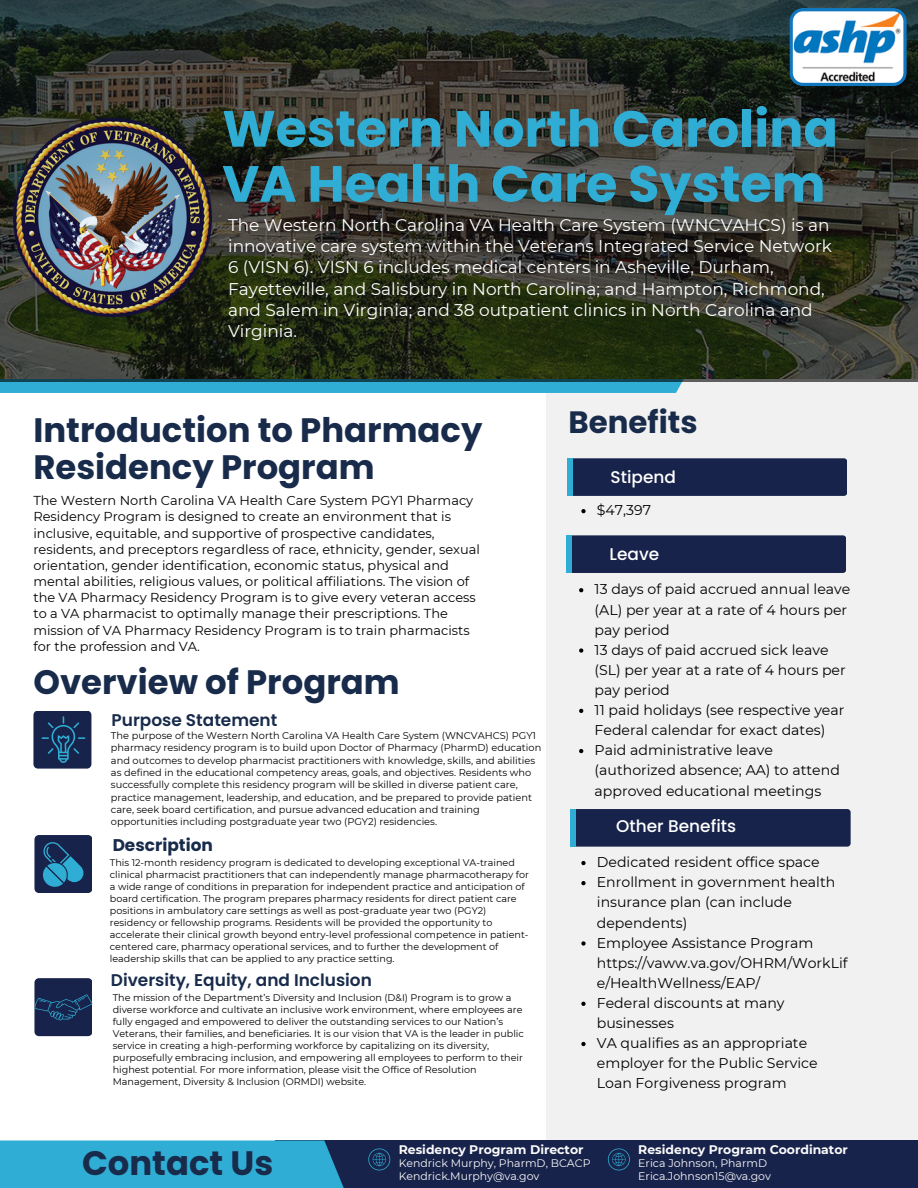
<style>
.page{position:relative;width:918px;height:1188px;background:#fff}
.page>*{position:absolute;margin:0;border:0;box-sizing:border-box;transform-origin:0 0}
.t1{font:700 50.85px/55.1px "Poppins";color:#30add4}
.t2{font:700 33.9px/37px "Poppins";color:#182b4b}
.t3{font:700 30.9px "Poppins";color:#182b4b}
.t4{font:16.95px/21.1px "Montserrat";color:#fff}
.t5{font:600 16.95px "Poppins";color:#182b4b}
.t6{font:500 16.95px "Poppins";color:#fff}
.t7{font:700 16.95px "Poppins";color:#182b4b}
.t8{font:14.1px/20.1px "Montserrat";color:#000}
.t9{font:12.9px/16.2px "Montserrat";color:#000}
.t10{font:700 12.45px "Montserrat";color:#fafafa}
.t11{font:10.95px "Montserrat";color:#fafafa}
.t12{font:9.75px/12.3px "Montserrat";color:#000}
.t13{font:9.6px/12px "Montserrat";color:#000}
</style>
<div class="page">
<div style="left:546px;top:0;width:372px;height:1188px;background:#f1f1f1"></div>
<div style="left:275px;top:1141px;width:643px;height:47px;background:#18234b"></div>
<svg style="left:0;top:1140px;width:478px;height:48px;fill:#30add4"></svg>
<svg style="left:368px;top:1148px;width:22px;height:22px"></svg>
<svg style="left:0;top:381px;width:907px;height:12px;fill:#30add4"></svg>
<svg style="left:0;top:0;width:918px;height:381px;background:#313429"></svg>
<svg style="left:608px;top:1148px;width:22px;height:22px"></svg>
<div style="left:571px;top:809px;width:280px;height:38px;background:#18234b;border-radius:3px"></div>
<div style="left:571px;top:809px;width:5px;height:38px;background:#30add4"></div>
<div style="left:566px;top:535px;width:280px;height:38px;background:#18234b;border-radius:3px"></div>
<div style="left:566px;top:535px;width:6px;height:38px;background:#30add4"></div>
<div style="left:567px;top:458px;width:280px;height:38px;background:#18234b;border-radius:3px"></div>
<div style="left:567px;top:458px;width:6px;height:38px;background:#30add4"></div>
<img style="left:14px;top:118px;width:198px;height:198px">
<svg style="left:789px;top:8px;width:117px;height:78px"></svg>
<svg style="left:33px;top:711px;width:58px;height:58px;background:#1e345b"></svg>
<svg style="left:34px;top:978px;width:58px;height:58px;background:#1c2e55"></svg>
<svg style="left:34px;top:835px;width:58px;height:58px;background:#20486f"></svg>
<svg style="left:581px;top:861px;width:5px;height:4px"></svg>
<svg style="left:581px;top:881px;width:5px;height:4px"></svg>
<svg style="left:581px;top:941px;width:5px;height:5px"></svg>
<svg style="left:581px;top:1002px;width:5px;height:4px"></svg>
<svg style="left:581px;top:1042px;width:5px;height:4px"></svg>
<svg style="left:581px;top:509px;width:5px;height:4px"></svg>
<svg style="left:579px;top:588px;width:4px;height:4px"></svg>
<svg style="left:579px;top:648px;width:4px;height:5px"></svg>
<svg style="left:579px;top:709px;width:4px;height:4px"></svg>
<svg style="left:579px;top:749px;width:4px;height:4px"></svg>
<p class="t1" style="left:222px;top:101px;width:617px">Western North Carolina<br>VA Health Care System</p>
<p class="t4" style="left:228px;top:214px;width:605px">The Western North Carolina VA Health Care System (WNCVAHCS) is an innovative care system within the Veterans Integrated Service Network 6 (VISN 6). VISN 6 includes medical centers in Asheville, Durham, Fayetteville, and Salisbury in North Carolina; and Hampton, Richmond, and Salem in Virginia; and 38 outpatient clinics in North Carolina and Virginia.</p>
<p class="t2" style="left:33px;top:412px;width:450px">Introduction to Pharmacy<br>Residency Program</p>
<p class="t9" style="left:33px;top:493px;width:448px">The Western North Carolina VA Health Care System PGY1 Pharmacy Residency Program is designed to create an environment that is inclusive, equitable, and supportive of prospective candidates, residents, and preceptors regardless of race, ethnicity, gender, sexual orientation, gender identification, economic status, physical and mental abilities, religious values, or political affiliations. The vision of the VA Pharmacy Residency Program is to give every veteran access to a VA pharmacist to optimally manage their prescriptions. The mission of VA Pharmacy Residency Program is to train pharmacists for the profession and VA.</p>
<p class="t2" style="left:33px;top:663px;width:368px">Overview of Program</p>
<p class="t5" style="left:112px;top:709px;width:167px">Purpose Statement</p>
<p class="t12" style="left:111px;top:730px;width:432px">The purpose of the Western North Carolina VA Health Care System (WNCVAHCS) PGY1 pharmacy residency program is to build upon Doctor of Pharmacy (PharmD) education and outcomes to develop pharmacist practitioners with knowledge, skills, and abilities as defined in the educational competency areas, goals, and objectives. Residents who successfully complete this residency program will be skilled in diverse patient care, practice management, leadership, and education, and be prepared to provide patient care, seek board certification, and pursue advanced education and training opportunities including postgraduate year two (PGY2) residencies.</p>
<p class="t7" style="left:113px;top:833px;width:102px">Description</p>
<p class="t13" style="left:110px;top:856px;width:421px">This 12-month residency program is dedicated to developing exceptional VA-trained clinical pharmacist practitioners that can independently manage pharmacotherapy for a wide range of conditions in preparation for independent practice and anticipation of board certification. The program prepares pharmacy residents for direct patient care positions in ambulatory care settings as well as post-graduate year two (PGY2) residency or fellowship programs. Residents will be provided the opportunity to accelerate their clinical growth beyond entry-level professional competence in patient&shy;centered care, pharmacy operational services, and to further the development of leadership skills that can be applied to any practice setting.</p>
<p class="t5" style="left:111px;top:968px;width:263px">Diversity, Equity, and Inclusion</p>
<p class="t13" style="left:113px;top:992px;width:413px">The mission of the Department’s Diversity and Inclusion (D&amp;I) Program is to grow a diverse workforce and cultivate an inclusive work environment, where employees are fully engaged and empowered to deliver the outstanding services to our Nation’s Veterans, their families, and beneficiaries. It is our vision that VA is the leader in public service in creating a high-performing workforce by capitalizing on its diversity, purposefully embracing inclusion, and empowering all employees to perform to their highest potential. For more information, please visit the Office of Resolution Management, Diversity &amp; Inclusion (ORMDI) website.</p>
<p class="t3" style="left:569px;top:400px;width:131px">Benefits</p>
<p class="t6" style="left:611px;top:465px;width:67px">Stipend</p>
<p class="t8" style="left:597px;top:500px;width:56px">$47,397</p>
<p class="t6" style="left:610px;top:542px;width:51px">Leave</p>
<p class="t8" style="left:595px;top:579px;width:257px">13 days of paid accrued annual leave (AL) per year at a rate of 4 hours per pay period</p>
<p class="t8" style="left:595px;top:640px;width:253px">13 days of paid accrued sick leave (SL) per year at a rate of 4 hours per pay period</p>
<p class="t8" style="left:595px;top:700px;width:251px">11 paid holidays (see respective year<br>Federal calendar for exact dates)</p>
<p class="t8" style="left:595px;top:740px;width:247px">Paid administrative leave (authorized absence; AA) to attend approved educational meetings</p>
<p class="t6" style="left:616px;top:814px;width:121px">Other Benefits</p>
<p class="t8" style="left:597px;top:852px;width:224px">Dedicated resident office space</p>
<p class="t8" style="left:597px;top:872px;width:240px">Enrollment in government health insurance plan (can include dependents)</p>
<p class="t8" style="left:597px;top:933px;width:252px">Employee Assistance Program https://vaww.va.gov/OHRM/WorkLif e/HealthWellness/EAP/</p>
<p class="t8" style="left:597px;top:993px;width:189px">Federal discounts at many businesses</p>
<p class="t8" style="left:597px;top:1033px;width:222px">VA qualifies as an appropriate employer for the Public Service<br>Loan Forgiveness program</p>
<p class="t2" style="left:82px;top:1144px;width:193px">Contact Us</p>
<p class="t10" style="left:399px;top:1142px;width:186px">Residency Program Director</p>
<p class="t11" style="left:399px;top:1156px;width:193px">Kendrick Murphy, PharmD, BCACP</p>
<p class="t11" style="left:399px;top:1169px;width:142px">Kendrick.Murphy@va.gov</p>
<p class="t10" style="left:638px;top:1142px;width:211px">Residency Program Coordinator</p>
<p class="t11" style="left:638px;top:1156px;width:130px">Erica Johnson, PharmD</p>
<p class="t11" style="left:638px;top:1169px;width:134px">Erica.Johnson15@va.gov</p>
</div>
